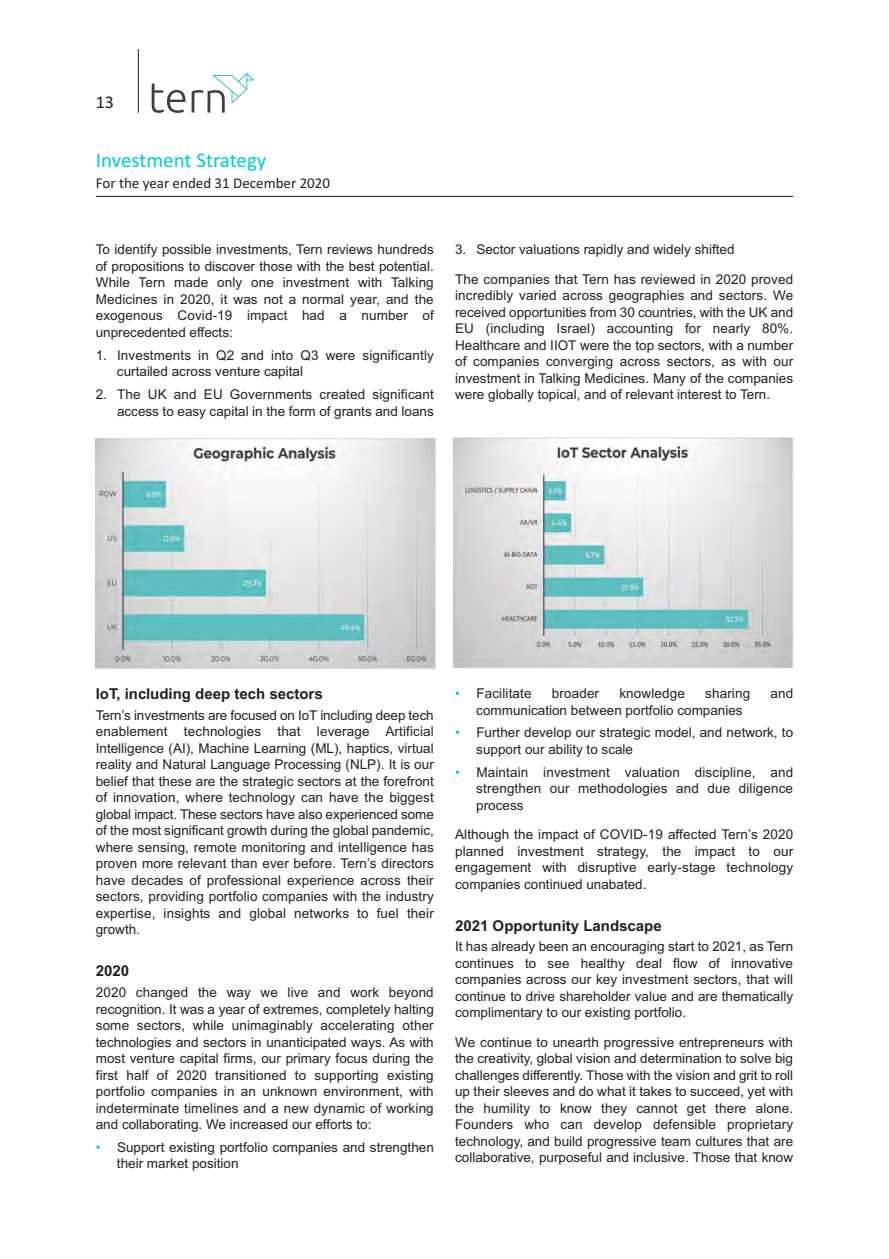
<style>
.page{position:relative;width:889px;height:1259px;background:#fff}
.page>*{position:absolute;margin:0;border:0;box-sizing:border-box;transform-origin:0 0}
.t1{font:21px "Calibri";color:#00cbd6}
.t2{font:18px "Calibri";color:#231f20}
.t3{font:700 15px "Arial";color:#231f20}
.t4{font:15px "Calibri";color:#231f20}
.t5{font:13.5px/16.5px "Arial";color:#231f20;text-align:justify}
.s1{color:#00cbd6}
</style>
<div class="page">
<hr style="left:138px;top:49px;width:1px;height:64px;background:#231f20">
<svg style="left:152px;top:83px;width:33px;height:30px"></svg>
<svg style="left:192px;top:73px;width:62px;height:40px"></svg>
<hr style="left:96px;top:196px;width:697px;height:1px;background:#231f20">
<img style="left:453px;top:438px;width:340px;height:230px">
<img style="left:96px;top:438px;width:339px;height:231px">
<p class="t2" style="left:96px;top:96px;width:20px">13</p>
<p class="t1" style="left:96px;top:153px;width:172px">Investment Strategy</p>
<p class="t4" style="left:96px;top:177px;width:236px">For the year ended 31 December 2020</p>
<p class="t5" style="left:96px;top:243px;width:340px">To identify possible investments, Tern reviews hundreds of propositions to discover those with the best potential.<br>While Tern made only one investment with Talking Medicines in 2020, it was not a normal year, and the exogenous Covid-19 impact had a number of unprecedented effects:</p>
<p class="t5" style="left:117px;top:348px;width:318px;text-indent:-21px">1. Investments in Q2 and into Q3 were significantly curtailed across venture capital</p>
<p class="t5" style="left:96px;top:388px;width:340px;text-align:right">2. The UK and EU Governments created significant access to easy capital in the form of grants and loans</p>
<p class="t5" style="left:455px;top:243px;width:281px">3. Sector valuations rapidly and widely shifted</p>
<p class="t5" style="left:455px;top:272px;width:340px">The companies that Tern has reviewed in 2020 proved incredibly varied across geographies and sectors. We received opportunities from 30 countries, with the UK and EU (including Israel) accounting for nearly 80%.<br>Healthcare and IIOT were the top sectors, with a number of companies converging across sectors, as with our investment in Talking Medicines. Many of the companies were globally topical, and of relevant interest to Tern.</p>
<p class="t3" style="left:96px;top:688px;width:228px">IoT, including deep tech sectors</p>
<p class="t5" style="left:96px;top:708px;width:340px">Tern’s investments are focused on IoT including deep tech enablement technologies that leverage Artificial Intelligence (AI), Machine Learning (ML), haptics, virtual reality and Natural Language Processing (NLP). It is our belief that these are the strategic sectors at the forefront of innovation, where technology can have the biggest global impact. These sectors have also experienced some of the most significant growth during the global pandemic, where sensing, remote monitoring and intelligence has proven more relevant than ever before. Tern’s directors have decades of professional experience across their sectors, providing portfolio companies with the industry expertise, insights and global networks to fuel their growth.</p>
<p class="t3" style="left:96px;top:965px;width:35px">2020</p>
<p class="t5" style="left:96px;top:985px;width:340px">2020 changed the way we live and work beyond recognition. It was a year of extremes, completely halting some sectors, while unimaginably accelerating other technologies and sectors in unanticipated ways. As with most venture capital firms, our primary focus during the first half of 2020 transitioned to supporting existing portfolio companies in an unknown environment, with indeterminate timelines and a new dynamic of working and collaborating. We increased our efforts to:</p>
<p class="t5" style="left:117px;top:1140px;width:318px;text-indent:-21px"><span class="s1">•</span> Support existing portfolio companies and strengthen their market position</p>
<p class="t5" style="left:455px;top:686px;width:78px"><span class="s1">•</span> Facilitate</p>
<p class="t5" style="left:552px;top:686px;width:49px">broader</p>
<p class="t5" style="left:619px;top:686px;width:67px">knowledge</p>
<p class="t5" style="left:705px;top:686px;width:47px">sharing</p>
<p class="t5" style="left:770px;top:686px;width:24px">and</p>
<p class="t5" style="left:476px;top:703px;width:268px">communication between portfolio companies</p>
<p class="t5" style="left:476px;top:726px;width:318px;text-indent:-21px"><span class="s1">•</span> Further develop our strategic model, and network, to support our ability to scale</p>
<p class="t5" style="left:476px;top:765px;width:318px;text-indent:-21px"><span class="s1">•</span> Maintain investment valuation discipline, and strengthen our methodologies and due diligence process</p>
<p class="t5" style="left:455px;top:827px;width:340px">Although the impact of COVID-19 affected Tern’s 2020 planned investment strategy, the impact to our engagement with disruptive early-stage technology companies continued unabated.</p>
<p class="t3" style="left:455px;top:920px;width:208px">2021 Opportunity Landscape</p>
<p class="t5" style="left:455px;top:940px;width:340px">It has already been an encouraging start to 2021, as Tern continues to see healthy deal flow of innovative companies across our key investment sectors, that will continue to drive shareholder value and are thematically complimentary to our existing portfolio.</p>
<p class="t5" style="left:455px;top:1035px;width:340px">We continue to unearth progressive entrepreneurs with the creativity, global vision and determination to solve big challenges differently. Those with the vision and grit to roll up their sleeves and do what it takes to succeed, yet with the humility to know they cannot get there alone.<br>Founders who can develop defensible proprietary technology, and build progressive team cultures that are collaborative, purposeful and inclusive. Those that know</p>
</div>
